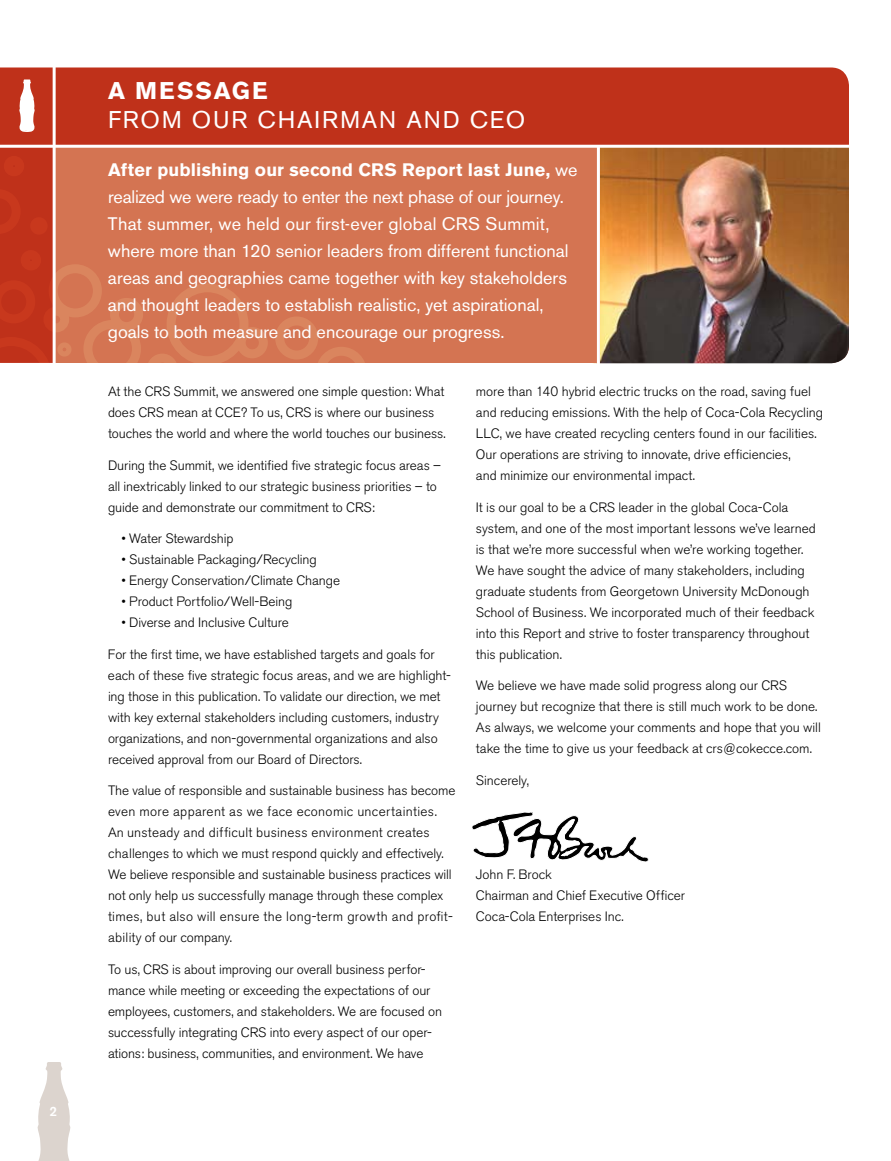
<style>
.page{position:relative;width:891px;height:1161px;background:#fff}
.page>*{position:absolute;margin:0;border:0;box-sizing:border-box;transform-origin:0 0}
.t1{font:24px "Akzidenz Grotesk BE";letter-spacing:.08em;color:#fff}
.t2{font:700 24px "Akzidenz Grotesk BE";letter-spacing:.075em;color:#fff}
.t3{font:18px/27px "Akzidenz Grotesk BE";color:#fff}
.t4{font:300 13.5px/21px "Akzidenz Grotesk BE";letter-spacing:-.005em;color:#000}
.t5{font:500 13.5px "Akzidenz Grotesk BE";color:#fff}
.s1{font-weight:700}
</style>
<div class="page">
<svg style="left:37px;top:1062px;width:34px;height:99px"></svg>
<svg style="left:472px;top:812px;width:177px;height:50px"></svg>
<div style="left:0;top:68px;width:849px;height:295px;background:#bf311a"></div>
<img style="left:600px;top:148px;width:249px;height:215px">
<div style="left:53px;top:146px;width:545px;height:217px;background:#d47452"></div>
<hr style="left:597px;top:146px;width:3px;height:219px;background:#fff">
<div style="left:316px;top:347px;width:51px;height:51px;border:9px solid #fff;border-radius:50%"></div>
<div style="left:275px;top:316px;width:43px;height:44px;border:9px solid #fff;border-radius:50%"></div>
<div style="left:275px;top:364px;width:14px;height:14px;border:9px solid #fff;border-radius:50%"></div>
<div style="left:237px;top:327px;width:31px;height:31px;border:9px solid #fff;border-radius:50%"></div>
<div style="left:167px;top:283px;width:82px;height:82px;border:9px solid #fff;border-radius:50%"></div>
<div style="left:83px;top:320px;width:58px;height:58px;border:9px solid #fff;border-radius:50%"></div>
<div style="left:49px;top:264px;width:53px;height:53px;border:9px solid #fff;border-radius:50%"></div>
<div style="left:110px;top:298px;width:33px;height:33px;border:9px solid #fff;border-radius:50%"></div>
<div style="left:43px;top:307px;width:26px;height:25px;border:9px solid #fff;border-radius:50%"></div>
<div style="left:21px;top:250px;width:20px;height:20px;border:9px solid #fff;border-radius:50%"></div>
<div style="left:30px;top:217px;width:18px;height:18px;border:9px solid #fff;border-radius:50%"></div>
<svg style="left:0;top:189px;width:21px;height:45px"></svg>
<div style="left:57px;top:342px;width:14px;height:15px;border:9px solid #fff;border-radius:50%"></div>
<div style="left:147px;top:354px;width:31px;height:31px;border:9px solid #fff;border-radius:50%"></div>
<div style="left:0;top:280px;width:35px;height:43px;background:#c5351c"></div>
<div style="left:4px;top:156px;width:20px;height:20px;border:9px solid #fff;border-radius:50%"></div>
<svg style="left:0;top:337px;width:52px;height:26px"></svg>
<div style="left:578px;top:97px;width:271px;height:49px;background:#bf311a"></div>
<hr style="left:0;top:145px;width:849px;height:3px;background:#fff">
<hr style="left:53px;top:64px;width:3px;height:302px;background:#fff">
<svg style="left:19px;top:80px;width:17px;height:52px"></svg>
<p class="t5" style="left:49px;top:1103px;width:9px">2</p>
<h1 class="t2" style="left:108px;top:77px;width:159px">A Message</h1>
<h1 class="t1" style="left:108px;top:105px;width:33px">fromo</h1>
<h1 class="t1" style="left:213px;top:105px;width:82px">ur Chairma</h1>
<h1 class="t1" style="left:379px;top:105px;width:147px">n and CEO</h1>
<p class="t3" style="left:108px;top:156px;width:471px"><span class="s1">After publishing our second CRS Report last June,</span> we realized we were ready to enter the next phase of our journey.<br>That summer, we held our first-ever global CRS Summit, where more than 120 senior leaders from different functional areas and geographies came together with key stakeholders and thought leaders to establish realistic, yet aspirational, goals to both measure and encourage our progress.</p>
<p class="t4" style="left:108px;top:381px;width:339px">At the CRS Summit, we answered one simple question: What does CRS mean at CCE? To us, CRS is where our business touches the world and where the world touches our business.</p>
<p class="t4" style="left:108px;top:455px;width:335px">During the Summit, we identified five strategic focus areas – all inextricably linked to our strategic business priorities – to guide and demonstrate our commitment to CRS:</p>
<p class="t4" style="left:122px;top:528px;width:113px">• Water Stewardship</p>
<p class="t4" style="left:122px;top:549px;width:197px">• Sustainable Packaging/Recycling</p>
<p class="t4" style="left:122px;top:570px;width:220px">• Energy Conservation/Climate Change</p>
<p class="t4" style="left:122px;top:591px;width:172px">• Product Portfolio/Well-Being</p>
<p class="t4" style="left:122px;top:612px;width:169px">• Diverse and Inclusive Culture</p>
<p class="t4" style="left:108px;top:644px;width:344px">For the first time, we have established targets and goals for each of these five strategic focus areas, and we are highlight&shy;ing those in this publication. To validate our direction, we met with key external stakeholders including customers, industry organizations, and non-governmental organizations and also received approval from our Board of Directors.</p>
<p class="t4" style="left:108px;top:780px;width:349px">The value of responsible and sustainable business has become even more apparent as we face economic uncertainties.<br>An unsteady and difficult business environment creates challenges to which we must respond quickly and effectively.<br>We believe responsible and sustainable business practices will not only help us successfully manage through these complex times, but also will ensure the long-term growth and profit&shy;ability of our company.</p>
<p class="t4" style="left:108px;top:959px;width:336px">To us, CRS is about improving our overall business perfor&shy;mance while meeting or exceeding the expectations of our employees, customers, and stakeholders. We are focused on successfully integrating CRS into every aspect of our oper&shy;ations: business, communities, and environment. We have</p>
<p class="t4" style="left:476px;top:381px;width:349px">more than 140 hybrid electric trucks on the road, saving fuel and reducing emissions. With the help of Coca-Cola Recycling LLC, we have created recycling centers found in our facilities.<br>Our operations are striving to innovate, drive efficiencies,<br>and minimize our environmental impact.</p>
<p class="t4" style="left:476px;top:497px;width:342px">It is our goal to be a CRS leader in the global Coca-Cola system, and one of the most important lessons we’ve learned is that we’re more successful when we’re working together.<br>We have sought the advice of many stakeholders, including graduate students from Georgetown University McDonough School of Business. We incorporated much of their feedback into this Report and strive to foster transparency throughout this publication.</p>
<p class="t4" style="left:476px;top:675px;width:346px">We believe we have made solid progress along our CRS journey but recognize that there is still much work to be done.<br>As always, we welcome your comments and hope that you will take the time to give us your feedback at crs@cokecce.com.</p>
<p class="t4" style="left:476px;top:770px;width:55px">Sincerely,</p>
<p class="t4" style="left:476px;top:864px;width:211px">John F. Brock<br>Chairman and Chief Executive Officer<br>Coca-Cola Enterprises Inc.</p>
</div>
